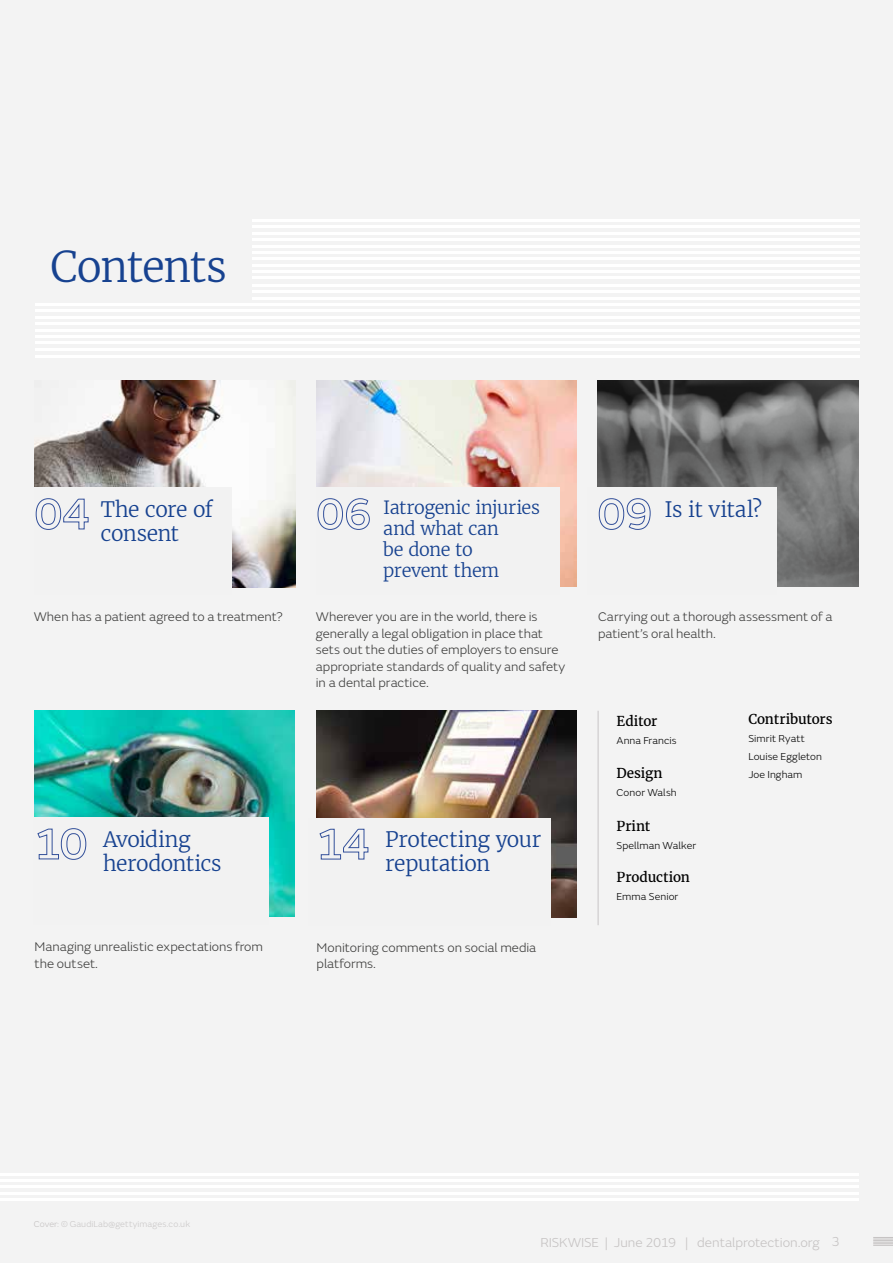
<style>
.page{position:relative;width:893px;height:1263px;background:#f3f3f3}
.page>*{position:absolute;margin:0;border:0;box-sizing:border-box;transform-origin:0 0}
.t1{font:300 42px "Merriweather";letter-spacing:-.03em;color:#174290}
.Body{font:300 21px/24px "Merriweather";letter-spacing:-.025em;color:#174290}
.Body-2{font:300 18px/21px "Merriweather";letter-spacing:-.02em;color:#174290}
.t2{font:13.5px "Merriweather";letter-spacing:-.005em;color:#000}
.t3{font:300 13.5px "FS Emeric";color:#c5c2c2}
.Body-3{font:300 13.2px/16.5px "FS Emeric";color:#3c3c3b}
.t4{font:300 10.5px "FS Emeric";letter-spacing:.005em;color:#000}
.Small_print{font:300 9px "FS Emeric";letter-spacing:.01em;color:#cac8c8}
.s1{color:#c5c2c2}
</style>
<div class="page">
<hr style="left:252px;top:276px;width:607px;height:3px;background:#fff">
<hr style="left:252px;top:270px;width:607px;height:3px;background:#fff">
<hr style="left:252px;top:264px;width:607px;height:3px;background:#fff">
<hr style="left:252px;top:257px;width:607px;height:3px;background:#fff">
<hr style="left:252px;top:251px;width:607px;height:3px;background:#fff">
<hr style="left:252px;top:244px;width:607px;height:3px;background:#fff">
<hr style="left:252px;top:238px;width:607px;height:3px;background:#fff">
<hr style="left:252px;top:232px;width:607px;height:3px;background:#fff">
<hr style="left:252px;top:225px;width:608px;height:3px;background:#fff">
<hr style="left:252px;top:219px;width:607px;height:3px;background:#fff">
<hr style="left:252px;top:284px;width:607px;height:3px;background:#fff">
<hr style="left:252px;top:290px;width:607px;height:3px;background:#fff">
<hr style="left:252px;top:297px;width:607px;height:3px;background:#fff">
<hr style="left:35px;top:303px;width:824px;height:3px;background:#fff">
<hr style="left:35px;top:309px;width:824px;height:3px;background:#fff">
<hr style="left:35px;top:316px;width:824px;height:3px;background:#fff">
<hr style="left:35px;top:322px;width:824px;height:3px;background:#fff">
<hr style="left:35px;top:328px;width:824px;height:3px;background:#fff">
<hr style="left:35px;top:348px;width:824px;height:3px;background:#fff">
<hr style="left:35px;top:335px;width:824px;height:3px;background:#fff">
<hr style="left:35px;top:354px;width:824px;height:3px;background:#fff">
<hr style="left:35px;top:341px;width:824px;height:3px;background:#fff">
<img style="left:35px;top:381px;width:261px;height:206px">
<img style="left:316px;top:381px;width:261px;height:206px">
<img style="left:597px;top:381px;width:261px;height:206px">
<hr style="left:0;top:1173px;width:859px;height:2px;background:#fff">
<hr style="left:0;top:1179px;width:859px;height:3px;background:#fff">
<hr style="left:0;top:1185px;width:859px;height:3px;background:#fff">
<hr style="left:0;top:1192px;width:859px;height:3px;background:#fff">
<hr style="left:0;top:1198px;width:859px;height:3px;background:#fff">
<div style="left:34px;top:488px;width:197px;height:107px;background:#f2f2f2"></div>
<div style="left:316px;top:488px;width:243px;height:107px;background:#f2f2f2"></div>
<div style="left:587px;top:488px;width:189px;height:107px;background:#f2f2f2"></div>
<svg style="left:36px;top:498px;width:53px;height:32px"></svg>
<svg style="left:318px;top:498px;width:52px;height:32px"></svg>
<svg style="left:599px;top:498px;width:51px;height:32px"></svg>
<img style="left:34px;top:711px;width:261px;height:206px">
<img style="left:316px;top:711px;width:261px;height:206px">
<div style="left:34px;top:818px;width:235px;height:107px;background:#f2f2f2"></div>
<div style="left:309px;top:818px;width:242px;height:107px;background:#f2f2f2"></div>
<svg style="left:37px;top:828px;width:49px;height:32px"></svg>
<svg style="left:320px;top:829px;width:48px;height:30px"></svg>
<hr style="left:597px;top:711px;width:2px;height:214px;background:#e1dfe0">
<svg style="left:873px;top:1237px;width:20px;height:9px"></svg>
<p class="t1" style="left:51px;top:238px;width:178px">Contents</p>
<p class="Body" style="left:101px;top:497px;width:114px">The core of consent</p>
<p class="Body-2" style="left:383px;top:497px;width:158px">Iatrogenic injuries and what can<br>be done to prevent them</p>
<p class="Body" style="left:664px;top:497px;width:99px">Is it vital?</p>
<p class="Body-3" style="left:34px;top:608px;width:251px">When has a patient agreed to a treatment?</p>
<p class="Body-3" style="left:316px;top:608px;width:251px">Wherever you are in the world, there is generally a legal obligation in place that sets out the duties of employers to ensure appropriate standards of quality and safety in a dental practice.</p>
<p class="Body-3" style="left:598px;top:608px;width:236px">Carrying out a thorough assessment of a patient’s oral health.</p>
<p class="Body" style="left:103px;top:827px;width:120px">Avoiding herodontics</p>
<p class="Body" style="left:385px;top:827px;width:157px">Protecting your reputation</p>
<p class="Body-3" style="left:35px;top:938px;width:230px">Managing unrealistic expectations from the outset.</p>
<p class="Body-3" style="left:317px;top:938px;width:221px">Monitoring comments on social media platforms.</p>
<p class="t2" style="left:617px;top:711px;width:42px">Editor</p>
<p class="t4" style="left:617px;top:733px;width:62px">Anna Francis</p>
<p class="t2" style="left:617px;top:764px;width:48px">Design</p>
<p class="t4" style="left:617px;top:785px;width:62px">Conor Walsh</p>
<p class="t2" style="left:617px;top:816px;width:35px">Print</p>
<p class="t4" style="left:617px;top:838px;width:81px">Spellman Walker</p>
<p class="t2" style="left:617px;top:867px;width:75px">Production</p>
<p class="t4" style="left:617px;top:889px;width:63px">Emma Senior</p>
<p class="t2" style="left:748px;top:710px;width:86px">Contributors</p>
<p class="t4" style="left:748px;top:731px;width:58px">Simrit Ryatt</p>
<p class="t4" style="left:748px;top:749px;width:75px">Louise Eggleton</p>
<p class="t4" style="left:748px;top:767px;width:56px">Joe Ingham</p>
<p class="Small_print" style="left:34px;top:1217px;width:158px"><span class="s1">Cover</span>: © GaudiLab@gettyimages.co.uk</p>
<p class="t3" style="left:540px;top:1233px;width:301px">RISKWISE | June 2019 | dentalprotection.org 3</p>
</div>
